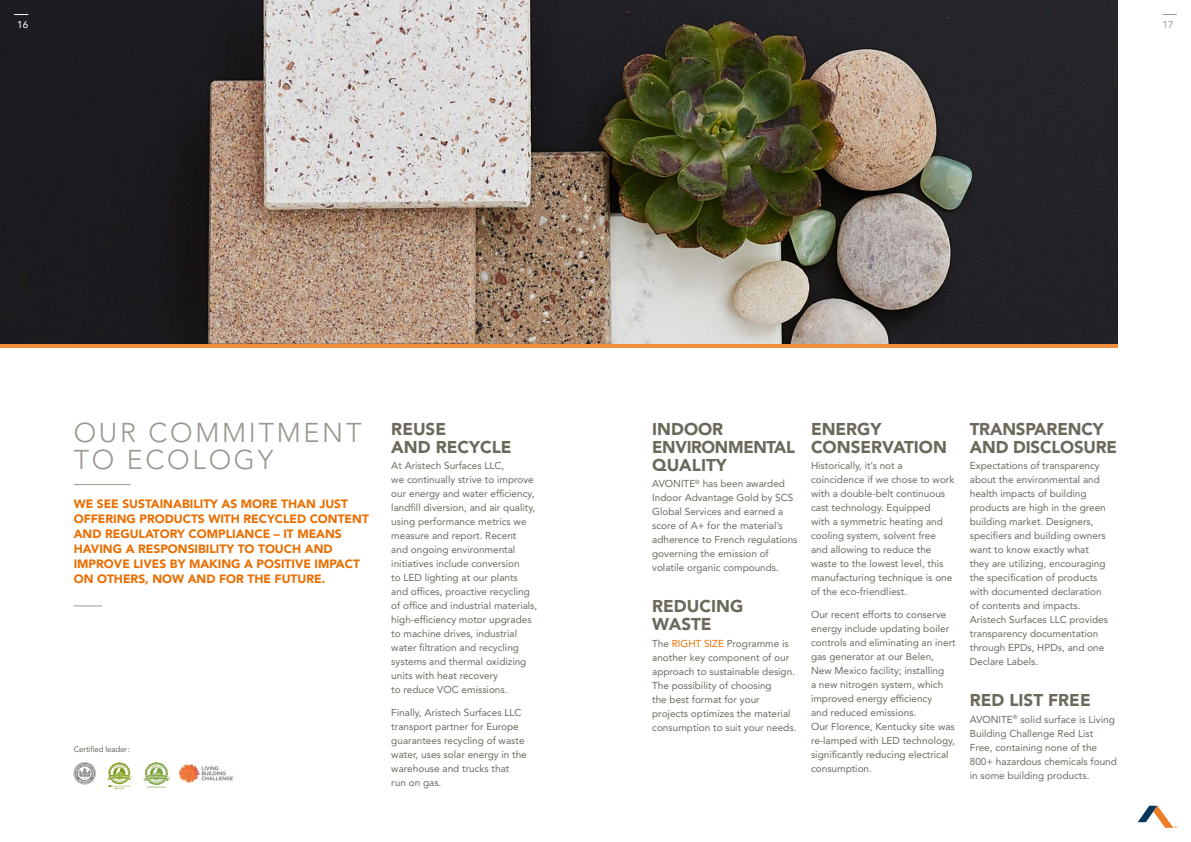
<style>
.page{position:relative;width:1191px;height:842px;background:#fff}
.page>*{position:absolute;margin:0;border:0;box-sizing:border-box;transform-origin:0 0}
.t1{font:300 27px/27px "Avenir LT Std";letter-spacing:.1em;color:#9b968d}
.t2{font:900 17px/18px "Avenir LT Std";color:#6c695c}
.t3{font:900 17px/18px "Avenir LT Std";letter-spacing:-.02em;color:#6c695c}
.t4{font:900 12px/15px "Avenir LT Std";color:#ea6e00}
.t5{font:10px/14px "Avenir LT Std";color:#6c695c}
.t6{font:10px "Avenir LT Std";color:#fff}
.t7{font:10px "Avenir LT Std";color:#9b968d}
.t8{font:8px "Avenir LT Std";letter-spacing:-.025em;color:#6c695c}
.s1{color:#ea6e00}
</style>
<div class="page">
<img style="left:179px;top:762px;width:56px;height:20px">
<svg style="left:74px;top:762px;width:22px;height:22px"></svg>
<svg style="left:107px;top:762px;width:25px;height:28px"></svg>
<img style="left:143px;top:762px;width:26px;height:25px">
<hr style="left:74px;top:484px;width:56px;height:1px;background:#9b968d">
<svg style="left:74px;top:605px;width:28px;height:1px"></svg>
<hr style="left:0;top:344px;width:1117px;height:4px;background:#f08d3d">
<img style="left:0;top:0;width:1117px;height:344px">
<svg style="left:1162px;top:14px;width:14px;height:1px"></svg>
<svg style="left:1137px;top:806px;width:39px;height:22px"></svg>
<svg style="left:14px;top:14px;width:14px;height:1px"></svg>
<p class="t6" style="left:17px;top:19px;width:13px">16</p>
<p class="t7" style="left:1162px;top:19px;width:13px">17</p>
<h1 class="t1" style="left:74px;top:419px;width:289px">OUR COMMITMENT<br>TO ECOLOGY</h1>
<p class="t4" style="left:74px;top:496px;width:297px">WE SEE SUSTAINABILITY AS MORE THAN JUST OFFERING PRODUCTS WITH RECYCLED CONTENT AND REGULATORY COMPLIANCE – IT MEANS HAVING A RESPONSIBILITY TO TOUCH AND IMPROVE LIVES BY MAKING A POSITIVE IMPACT ON OTHERS, NOW AND FOR THE FUTURE.</p>
<p class="t8" style="left:74px;top:745px;width:58px">Certified leader:</p>
<h2 class="t2" style="left:391px;top:420px;width:122px">REUSE<br>AND RECYCLE</h2>
<p class="t5" style="left:391px;top:459px;width:147px">At Aristech Surfaces LLC,<br>we continually strive to improve our energy and water efficiency, landfill diversion, and air quality, using performance metrics we measure and report. Recent<br>and ongoing environmental initiatives include conversion<br>to LED lighting at our plants<br>and offices, proactive recycling of office and industrial materials, high-efficiency motor upgrades to machine drives, industrial water filtration and recycling systems and thermal oxidizing units with heat recovery<br>to reduce VOC emissions.</p>
<p class="t5" style="left:391px;top:705px;width:137px">Finally, Aristech Surfaces LLC transport partner for Europe guarantees recycling of waste water, uses solar energy in the warehouse and trucks that<br>run on gas.</p>
<h2 class="t3" style="left:652px;top:420px;width:144px">INDOOR<br>ENVIRONMENTAL<br>QUALITY</h2>
<p class="t5" style="left:652px;top:477px;width:147px">AVONITE<sup>®</sup> has been awarded<br>Indoor Advantage Gold by SCS<br>Global Services and earned a score of A+ for the material’s adherence to French regulations governing the emission of volatile organic compounds.</p>
<h2 class="t2" style="left:652px;top:597px;width:92px">REDUCING<br>WASTE</h2>
<p class="t5" style="left:652px;top:636px;width:146px">The <span class="s1">RIGHT SIZE</span> Programme is another key component of our approach to sustainable design.<br>The possibility of choosing<br>the best format for your projects optimizes the material consumption to suit your needs.</p>
<h2 class="t2" style="left:811px;top:420px;width:137px">ENERGY<br>CONSERVATION</h2>
<p class="t5" style="left:811px;top:459px;width:145px">Historically, it’s not a coincidence if we chose to work with a double-belt continuous cast technology. Equipped<br>with a symmetric heating and cooling system, solvent free and allowing to reduce the waste to the lowest level, this manufacturing technique is one of the eco-friendliest.</p>
<p class="t5" style="left:811px;top:607px;width:146px">Our recent efforts to conserve energy include updating boiler controls and eliminating an inert gas generator at our Belen,<br>New Mexico facility; installing<br>a new nitrogen system, which improved energy efficiency<br>and reduced emissions.<br>Our Florence, Kentucky site was re-lamped with LED technology, significantly reducing electrical consumption.</p>
<h2 class="t2" style="left:969px;top:420px;width:149px">TRANSPARENCY<br>AND DISCLOSURE</h2>
<p class="t5" style="left:969px;top:459px;width:140px">Expectations of transparency about the environmental and health impacts of building products are high in the green building market. Designers, specifiers and building owners want to know exactly what they are utilizing, encouraging the specification of products with documented declaration of contents and impacts.<br>Aristech Surfaces LLC provides transparency documentation through EPDs, HPDs, and one<br>Declare Labels.</p>
<h2 class="t2" style="left:969px;top:691px;width:122px">RED LIST FREE</h2>
<p class="t5" style="left:969px;top:712px;width:149px">AVONITE<sup>®</sup> solid surface is Living<br>Building Challenge Red List<br>Free, containing none of the<br>800+ hazardous chemicals found in some building products.</p>
</div>
